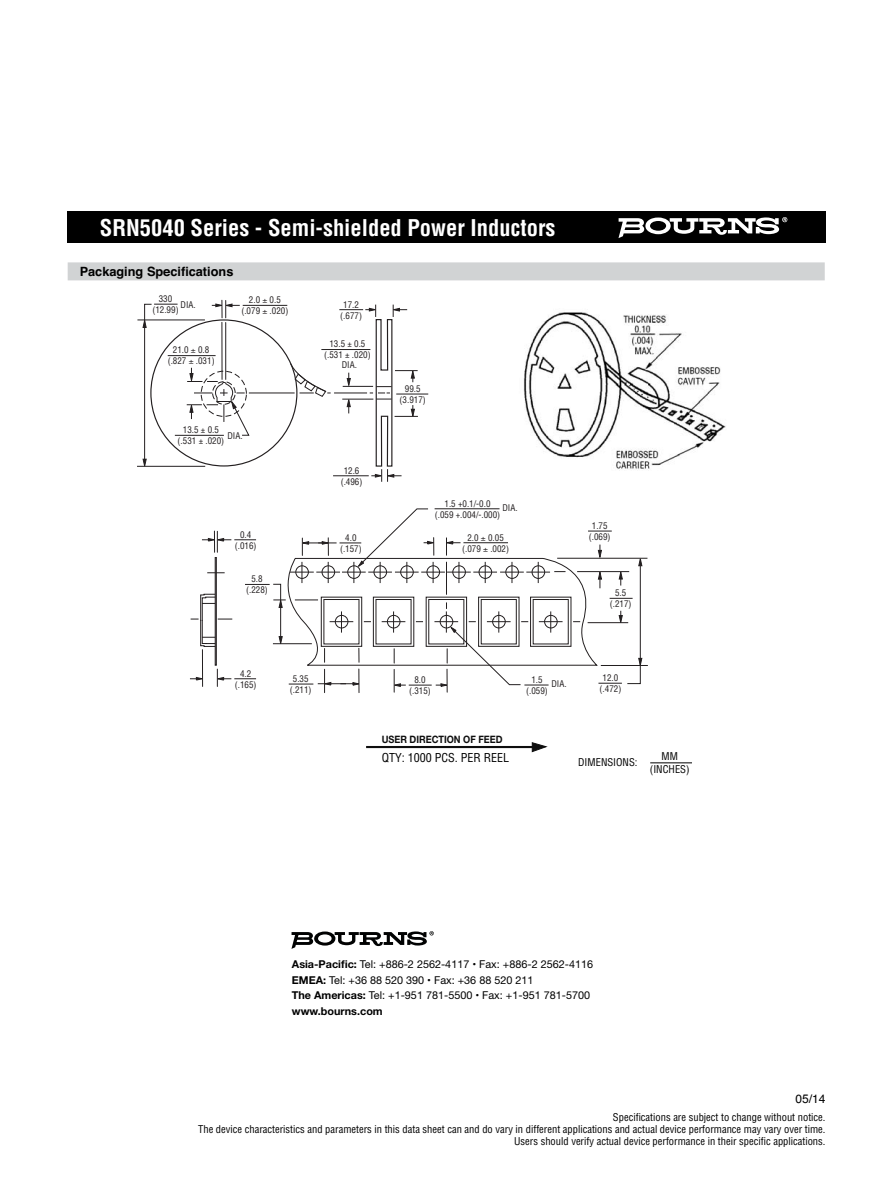
<style>
.page{position:relative;width:891px;height:1188px;background:#fff}
.page>*{position:absolute;margin:0;border:0;box-sizing:border-box;transform-origin:0 0}
.t1{font:700 condensed 24px "Helvetica";color:#fff}
.t2{font:700 condensed 22.5px "Helvetica";color:#fff}
.t3{font:700 12.75px "Helvetica";color:#000}
.t4{font:condensed 12px "Helvetica";color:#000}
.t5{font:12px "Helvetica";color:#000}
.t6{font:10.8px/15.6px "Helvetica Neue";color:#000}
.t7{font:condensed 10.5px/12px "Helvetica";color:#000;text-align:right}
.t8{font:700 10.2px "Helvetica Neue";color:#0e0e0e;scale:.9 1}
.t9{font:condensed 9px/11.2px "Helvetica";color:#231f20;text-align:center}
.s1{font-weight:700}
.s2{font-family:"Arial"}
</style>
<div class="page">
<div style="left:67px;top:212px;width:759px;height:31px;background:#000"></div>
<svg style="left:618px;top:217px;width:170px;height:21px"></svg>
<div style="left:68px;top:262px;width:757px;height:18px;background:#d1d3d4"></div>
<hr style="left:650px;top:762px;width:42px;height:1px;background:#000">
<img style="left:524px;top:312px;width:202px;height:157px">
<hr style="left:222px;top:322px;width:1px;height:57px;background:#231f20">
<hr style="left:225px;top:323px;width:1px;height:56px;background:#231f20">
<hr style="left:333px;top:475px;width:36px;height:1px;background:#231f20">
<svg style="left:212px;top:300px;width:28px;height:18px"></svg>
<hr style="left:243px;top:305px;width:44px;height:1px;background:#231f20">
<hr style="left:396px;top:394px;width:32px;height:1px;background:#231f20">
<hr style="left:137px;top:320px;width:68px;height:1px;background:#231f20">
<hr style="left:137px;top:466px;width:68px;height:1px;background:#231f20">
<svg style="left:143px;top:304px;width:35px;height:163px"></svg>
<hr style="left:175px;top:435px;width:49px;height:1px;background:#231f20">
<hr style="left:321px;top:349px;width:49px;height:1px;background:#231f20">
<hr style="left:168px;top:355px;width:48px;height:1px;background:#231f20">
<hr style="left:249px;top:393px;width:46px;height:1px;background:#231f20">
<svg style="left:290px;top:363px;width:41px;height:34px"></svg>
<hr style="left:334px;top:393px;width:33px;height:1px;background:#231f20">
<svg style="left:339px;top:305px;width:79px;height:177px"></svg>
<svg style="left:291px;top:931px;width:143px;height:18px"></svg>
<hr style="left:366px;top:746px;width:169px;height:2px;background:#0e0e0e">
<svg style="left:532px;top:742px;width:15px;height:10px"></svg>
<hr style="left:557px;top:558px;width:90px;height:1px;background:#231f20">
<hr style="left:601px;top:665px;width:47px;height:1px;background:#231f20">
<svg style="left:187px;top:360px;width:63px;height:76px"></svg>
<svg style="left:190px;top:508px;width:452px;height:185px"></svg>
<h1 class="t1" style="left:125px;top:217px;width:423px">3312 - 2 mm SMD Trimming Potentiometer</h1>
<h2 class="t2" style="left:125px;top:218px;width:235px">F0504 Series - Line Filter</h2>
<h2 class="t2" style="left:100px;top:219px;width:457px">SRN5040 Series - Semi-shielded Power Inductors</h2>
<h3 class="t3" style="left:80px;top:267px;width:155px">Packaging Specifications</h3>
<p class="t9" style="left:152px;top:294px;width:28px">330 (12.99)</p>
<p class="t9" style="left:181px;top:300px;width:17px">DIA.</p>
<p class="t9" style="left:168px;top:345px;width:48px">21.0 0.8 (.827 .031)</p>
<p class="t9" style="left:241px;top:295px;width:48px">2.0 0.5 (.079 .020)</p>
<p class="t9" style="left:178px;top:425px;width:48px">13.5 ± 0.5 (.531 ± .020)</p>
<p class="t9" style="left:227px;top:430px;width:17px">DIA.</p>
<p class="t9" style="left:235px;top:529px;width:23px">0.4 (.016)</p>
<p class="t9" style="left:246px;top:574px;width:23px">5.8 (.228)</p>
<p class="t9" style="left:340px;top:299px;width:23px">17.2 (.677)</p>
<p class="t9" style="left:324px;top:339px;width:48px">13.5 ± 0.5 (.531 ± .020)</p>
<p class="t9" style="left:342px;top:360px;width:17px">DIA.</p>
<p class="t9" style="left:341px;top:465px;width:23px">12.6 (.496)</p>
<p class="t9" style="left:340px;top:533px;width:23px">4.0 (.157)</p>
<p class="t9" style="left:400px;top:383px;width:28px">99.5 (3.917)</p>
<p class="t9" style="left:435px;top:498px;width:67px">1.5 +0.1/-0.0 (.059 +.004/-.000)</p>
<p class="t9" style="left:502px;top:503px;width:17px">DIA.</p>
<p class="t9" style="left:462px;top:532px;width:48px">2.0 0.05 (.079 .002)</p>
<p class="t9" style="left:589px;top:521px;width:23px">1.75 (.069)</p>
<p class="t9" style="left:610px;top:588px;width:23px">5.5 (.217)</p>
<p class="t9" style="left:235px;top:668px;width:23px">4.2 (.165)</p>
<p class="t9" style="left:290px;top:674px;width:23px">5.35 (.211)</p>
<p class="t9" style="left:409px;top:674px;width:23px">8.0 (.315)</p>
<p class="t8" style="left:382px;top:735px;width:136px">USER DIRECTION OF FEED</p>
<h3 class="t4" style="left:382px;top:753px;width:129px">QTY: 1000 PCS. PER REEL</h3>
<p class="t9" style="left:526px;top:675px;width:23px">1.5 (.059)</p>
<p class="t9" style="left:551px;top:679px;width:17px">DIA.</p>
<p class="t9" style="left:600px;top:673px;width:23px">12.0 (.472)</p>
<p class="t7" style="left:578px;top:757px;width:61px">DIMENSIONS:</p>
<p class="t7" style="left:650px;top:751px;width:41px;line-height:12.6px;text-align:center">MM (INCHES)</p>
<p class="t6" style="left:292px;top:957px;width:303px"><span class="s1">Asia-Pacific:</span> Tel: +886-2 2562-4117 • Fax: +886-2 2562-4116<br><span class="s1">EMEA:</span> Tel: +36 88 520 390 • Fax: +36 88 520 211<br><span class="s1">The Americas:</span> Tel: +1-951 781-5500 • Fax: +1-951 781-5700 <span class="s1">www.bourns.com</span></p>
<h3 class="t5" style="left:796px;top:1095px;width:32px">0<span class="s2">5</span>/14</h3>
<p class="t7" style="left:198px;top:1112px;width:629px">Specifications are subject to change without notice.<br>The device characteristics and parameters in this data sheet can and do vary in different applications and actual device performance may vary over time.<br>Users should verify actual device performance in their specific applications.</p>
</div>
